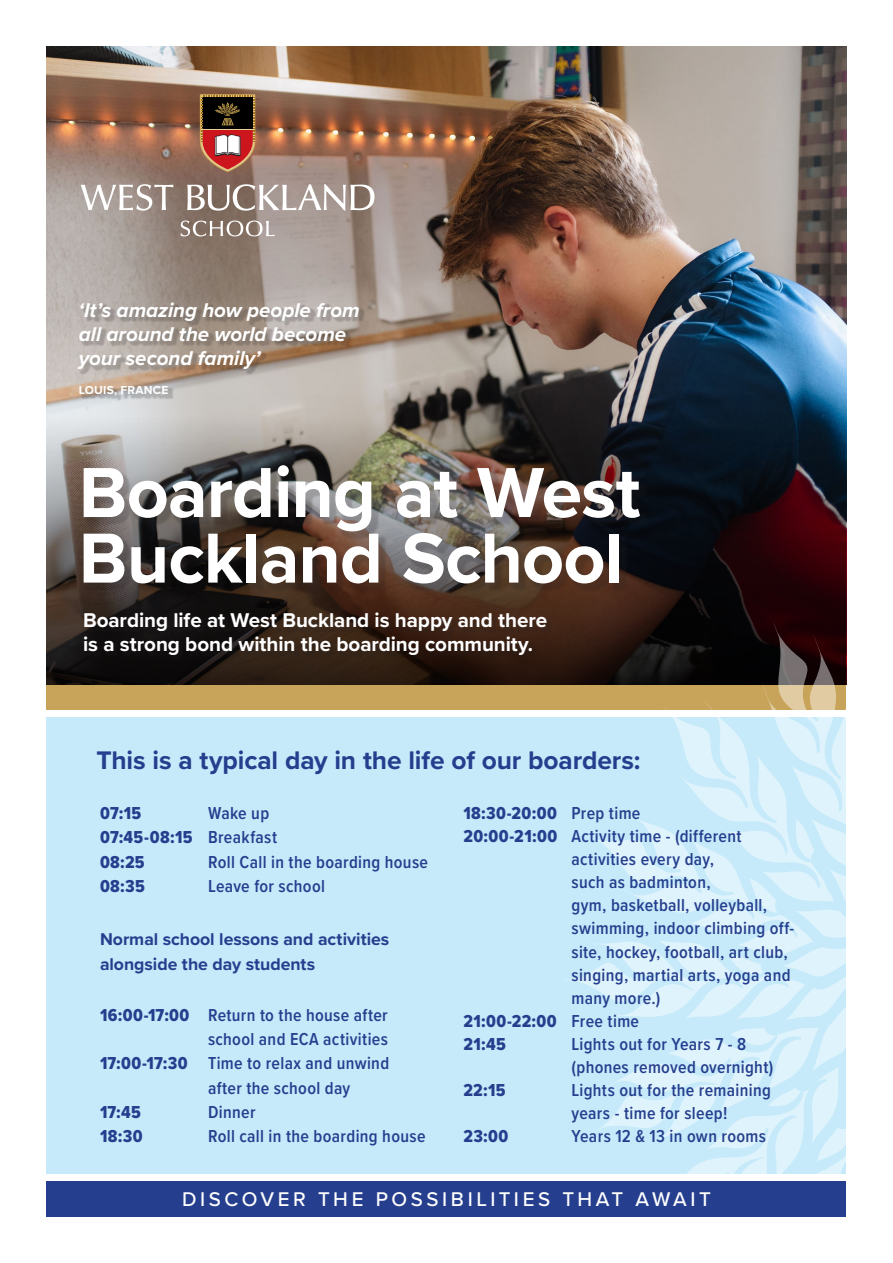
<style>
.page{position:relative;width:893px;height:1263px;background:#fff}
.page>*{position:absolute;margin:0;border:0;box-sizing:border-box;transform-origin:0 0}
.Body_copy{font:700 73.35px/65.6px "Proxima Nova";letter-spacing:-.015em;color:#fff}
.Body_copy-2{font:700 26.4px "Proxima Nova";letter-spacing:-.005em;color:#253f8e}
.Body_copy-3{font:700 20.7px/24px "Proxima Nova";letter-spacing:-.005em;color:#fff}
.Body_copy-4{font:italic 700 20.7px/24px "Proxima Nova";color:#fff}
.Body_copy-5{font:500 20.55px "Proxima Nova";letter-spacing:.17em;color:#fff}
.Body_copy-6{font:600 18px/23.1px "Proxima Nova Cond";letter-spacing:.02em;color:#253f8e}
.Body_copy-7{font:18px/24.3px "Proxima Nova Cond Extrabld";letter-spacing:.02em;color:#253f8e}
.Body_copy-8{font:700 17.7px/25.3px "Proxima Nova";color:#253f8e}
.Body_copy-9{font:700 12px "Proxima Nova";letter-spacing:.02em;color:#fff}
.s1{font-family:"Proxima Nova Cond";font-weight:600}
.s2{font-family:"Proxima Nova Cond Extrabld";font-weight:400}
</style>
<div class="page">
<img style="left:47px;top:47px;width:799px;height:347px">
<svg style="left:47px;top:394px;width:799px;height:291px;background:#453d3d"></svg>
<div style="left:47px;top:685px;width:799px;height:24px;background:#c8a45a"></div>
<div style="left:47px;top:717px;width:799px;height:456px;background:#c6eafa"></div>
<svg style="left:561px;top:621px;width:286px;height:596px"></svg>
<svg style="left:81px;top:184px;width:92px;height:27px"></svg>
<svg style="left:187px;top:184px;width:187px;height:27px"></svg>
<svg style="left:180px;top:221px;width:95px;height:15px"></svg>
<svg style="left:200px;top:94px;width:55px;height:78px;background:#7f483a"></svg>
<div style="left:86px;top:467px;width:563px;height:125px;background:#231f20;opacity:.21"></div>
<div style="left:86px;top:614px;width:466px;height:47px;background:#231f20;opacity:.21"></div>
<div style="left:79px;top:304px;width:286px;height:71px;background:#231f20;opacity:.21"></div>
<div style="left:81px;top:387px;width:93px;height:14px;background:#231f20;opacity:.21"></div>
<div style="left:47px;top:1181px;width:799px;height:35px;background:#253f8e"></div>
<p class="Body_copy-4" style="left:79px;top:297px;width:282px">‘It’s amazing how people from all around the world become your second family’</p>
<p class="Body_copy-9" style="left:79px;top:381px;width:91px">LOUIS, FRANCE</p>
<p class="Body_copy" style="left:79px;top:458px;width:563px">Boarding at West<br>Buckland School</p>
<p class="Body_copy-3" style="left:83px;top:607px;width:466px">Boarding life at West Buckland is happy and there is a strong bond within the boarding community.</p>
<p class="Body_copy-2" style="left:97px;top:740px;width:545px">This is a typical day in the life of our boarders:</p>
<p class="Body_copy-7" style="left:100px;top:800px;width:43px">07:15</p>
<p class="Body_copy-7" style="left:100px;top:800px;width:179px;text-indent:108px"><span class="s1">Wake up<br></span>07:45-08:15 <span class="s1">Breakfast<br></span>08:25</p>
<p class="Body_copy-6" style="left:208px;top:849px;width:222px">Roll Call in the boarding house</p>
<p class="Body_copy-7" style="left:100px;top:873px;width:46px">08:35</p>
<p class="Body_copy-6" style="left:208px;top:874px;width:119px">Leave for school</p>
<p class="Body_copy-8" style="left:100px;top:926px;width:291px">Normal school lessons and activities alongside the day students</p>
<p class="Body_copy-6" style="left:100px;top:1003px;width:289px"><span class="s2">16:00-17:00</span> Return to the house after</p>
<p class="Body_copy-6" style="left:208px;top:1027px;width:181px">school and ECA activities</p>
<p class="Body_copy-6" style="left:100px;top:1051px;width:291px"><span class="s2">17:00-17:30</span> Time to relax and unwind</p>
<p class="Body_copy-6" style="left:208px;top:1076px;width:144px">after the school day</p>
<p class="Body_copy-7" style="left:100px;top:1100px;width:42px">17:45</p>
<p class="Body_copy-6" style="left:208px;top:1100px;width:49px">Dinner</p>
<p class="Body_copy-7" style="left:100px;top:1124px;width:44px">18:30</p>
<p class="Body_copy-6" style="left:208px;top:1124px;width:219px">Roll call in the boarding house</p>
<p class="Body_copy-7" style="left:463px;top:800px;width:178px">18:30-20:00 <span class="s1">Prep time</span></p>
<p class="Body_copy-6" style="left:463px;top:824px;width:280px"><span class="s2">20:00-21:00</span> Activity time - (different</p>
<p class="Body_copy-6" style="left:571px;top:847px;width:144px">activities every day,</p>
<p class="Body_copy-6" style="left:571px;top:870px;width:141px">such as badminton,</p>
<p class="Body_copy-6" style="left:571px;top:893px;width:197px">gym, basketball, volleyball,</p>
<p class="Body_copy-6" style="left:571px;top:916px;width:224px">swimming, indoor climbing off-</p>
<p class="Body_copy-6" style="left:571px;top:939px;width:218px">site, hockey, football, art club,</p>
<p class="Body_copy-6" style="left:571px;top:963px;width:221px">singing, martial arts, yoga and</p>
<p class="Body_copy-6" style="left:571px;top:986px;width:90px">many more.)</p>
<p class="Body_copy-7" style="left:463px;top:1008px;width:177px">21:00-22:00 <span class="s1">Free time</span></p>
<p class="Body_copy-7" style="left:463px;top:1031px;width:44px">21:45</p>
<p class="Body_copy-6" style="left:571px;top:1032px;width:203px">Lights out for Years 7 - 8 (phones removed overnight)</p>
<p class="Body_copy-7" style="left:463px;top:1078px;width:44px">22:15</p>
<p class="Body_copy-6" style="left:571px;top:1078px;width:201px">Lights out for the remaining years - time for sleep!</p>
<p class="Body_copy-7" style="left:463px;top:1124px;width:46px">23:00</p>
<p class="Body_copy-6" style="left:571px;top:1124px;width:196px">Years 12 &amp; 13 in own rooms</p>
<p class="Body_copy-5" style="left:182px;top:1183px;width:530px">DISCOVER THE POSSIBILITIES THAT AWAIT</p>
</div>
